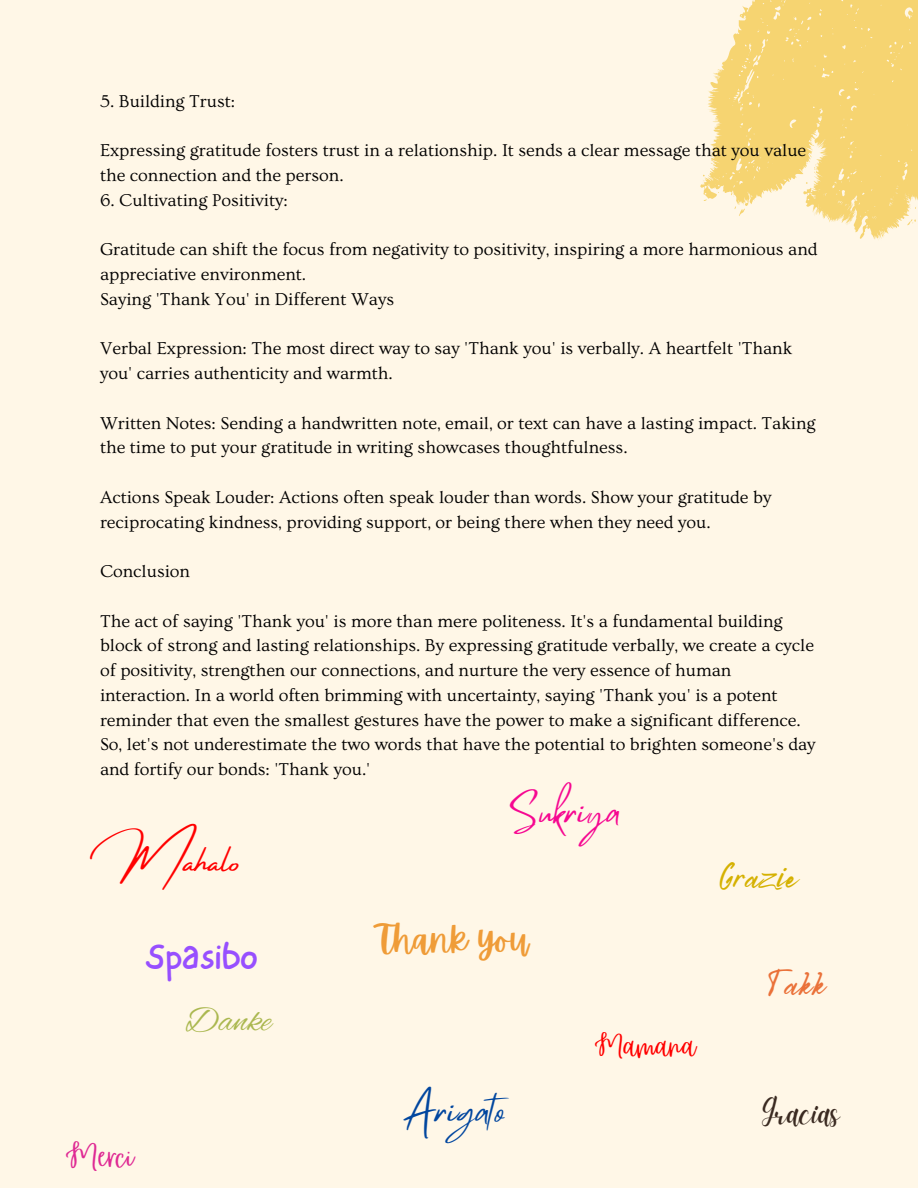
<style>
.page{position:relative;width:918px;height:1188px;background:#fff7e7}
.page>*{position:absolute;margin:0;border:0;box-sizing:border-box;transform-origin:0 0}
.t1{font:40.5px "Rumba";color:#df2a94}
.t2{font:36px "Apricots";color:#ef9c38}
.t3{font:36px "Mistrully";color:#00469f}
.t4{font:36px "Daydream";color:#3a2a21}
.t5{font:36px "NF One Little Font Regular";color:#974fff}
.t6{font:36px "Mistrully";color:#f60791}
.t7{font:36px "Amsterdam Four";color:#f00}
.t8{font:36px "Bright Sunshine";color:#d5b101}
.t9{font:36px "Rumba";color:#f00}
.t10{font:36px "Alex Brush";color:#abb850}
.t11{font:36px "Bright Sunshine";color:#ea7139}
.t12{font:18px/24.8px "Ovo";color:#000}
</style>
<div class="page">
<svg style="left:700px;top:0;width:218px;height:240px;fill:#f6d471"></svg>
<svg style="left:806px;top:162px;width:12px;height:11px"></svg>
<svg style="left:806px;top:179px;width:13px;height:16px"></svg>
<svg style="left:813px;top:210px;width:5px;height:6px"></svg>
<svg style="left:907px;top:219px;width:10px;height:7px"></svg>
<svg style="left:714px;top:65px;width:9px;height:14px"></svg>
<svg style="left:731px;top:192px;width:3px;height:5px"></svg>
<svg style="left:734px;top:204px;width:11px;height:13px"></svg>
<svg style="left:702px;top:166px;width:17px;height:36px"></svg>
<svg style="left:908px;top:198px;width:10px;height:11px"></svg>
<svg style="left:876px;top:234px;width:6px;height:6px"></svg>
<svg style="left:832px;top:216px;width:21px;height:10px"></svg>
<svg style="left:809px;top:135px;width:15px;height:18px"></svg>
<p class="t12" style="left:100px;top:89px;width:137px">5. Building Trust:</p>
<p class="t12" style="left:100px;top:139px;width:708px">Expressing gratitude fosters trust in a relationship. It sends a clear message that you value the connection and the person.</p>
<p class="t12" style="left:100px;top:188px;width:189px">6. Cultivating Positivity:</p>
<p class="t12" style="left:100px;top:238px;width:719px">Gratitude can shift the focus from negativity to positivity, inspiring a more harmonious and appreciative environment.<br>Saying 'Thank You' in Different Ways</p>
<p class="t12" style="left:100px;top:337px;width:694px">Verbal Expression: The most direct way to say 'Thank you' is verbally. A heartfelt 'Thank you' carries authenticity and warmth.</p>
<p class="t12" style="left:100px;top:411px;width:717px">Written Notes: Sending a handwritten note, email, or text can have a lasting impact. Taking the time to put your gratitude in writing showcases thoughtfulness.</p>
<p class="t12" style="left:100px;top:485px;width:673px">Actions Speak Louder: Actions often speak louder than words. Show your gratitude by reciprocating kindness, providing support, or being there when they need you.</p>
<p class="t12" style="left:100px;top:559px;width:91px">Conclusion</p>
<p class="t12" style="left:100px;top:609px;width:717px">The act of saying 'Thank you' is more than mere politeness. It's a fundamental building block of strong and lasting relationships. By expressing gratitude verbally, we create a cycle of positivity, strengthen our connections, and nurture the very essence of human interaction. In a world often brimming with uncertainty, saying 'Thank you' is a potent reminder that even the smallest gestures have the power to make a significant difference.<br>So, let's not underestimate the two words that have the potential to brighten someone's day and fortify our bonds: 'Thank you.'</p>
<h2 class="t7" style="left:118px;top:841px;width:122px">Mahalo</h2>
<h2 class="t5" style="left:145px;top:936px;width:114px">Spasibo</h2>
<h1 class="t1" style="left:66px;top:1131px;width:69px">Merci</h1>
<h2 class="t10" style="left:186px;top:1001px;width:87px">Danke</h2>
<h2 class="t6" style="left:512px;top:783px;width:110px">Sukriya</h2>
<h2 class="t2" style="left:377px;top:918px;width:153px">Thank you</h2>
<h2 class="t3" style="left:402px;top:1082px;width:115px">Arigato</h2>
<h2 class="t9" style="left:595px;top:1022px;width:102px">Mamana</h2>
<h2 class="t8" style="left:720px;top:848px;width:77px">Grazie</h2>
<h2 class="t11" style="left:769px;top:955px;width:57px">Takk</h2>
<h2 class="t4" style="left:762px;top:1092px;width:79px">Gracias</h2>
</div>
